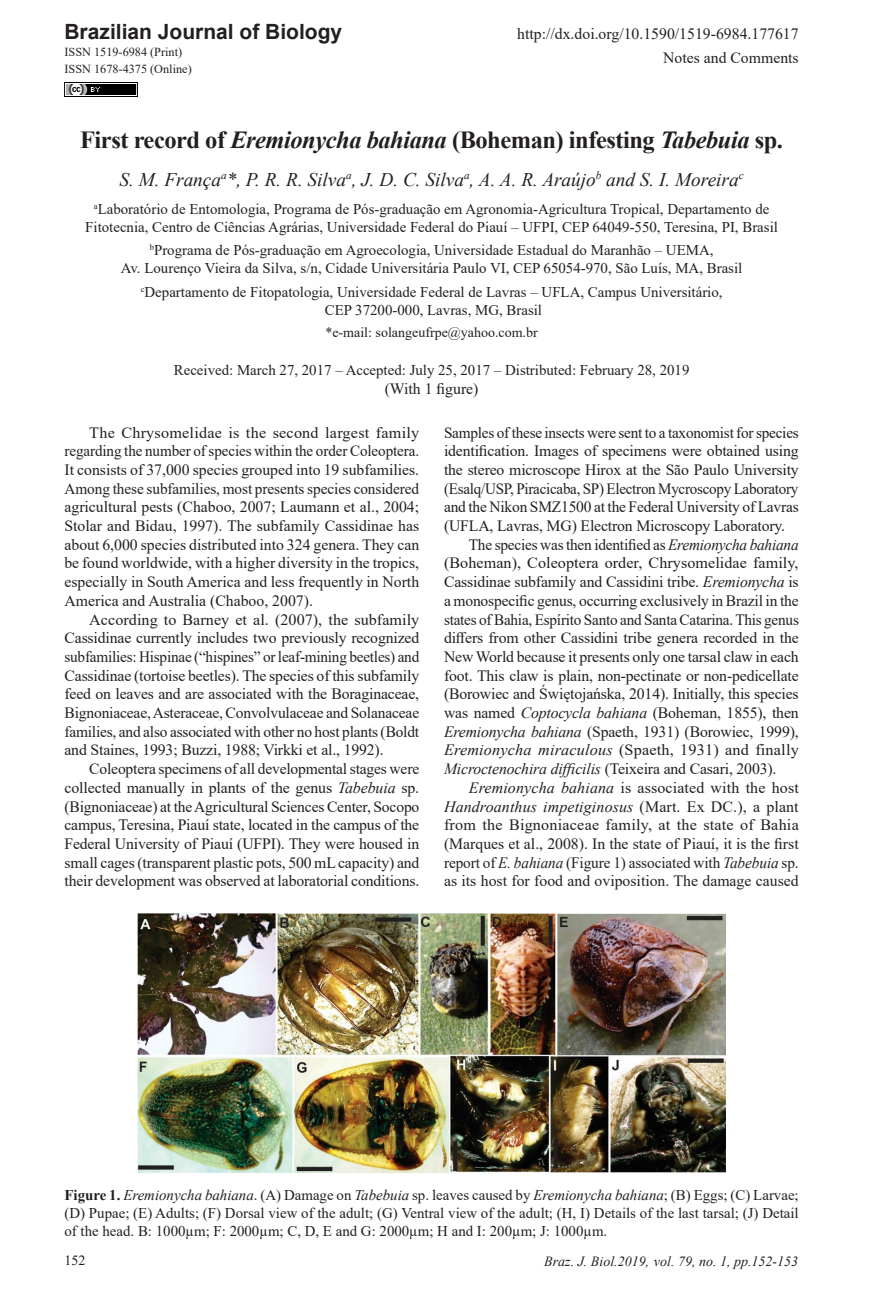
<style>
.page{position:relative;width:893px;height:1315px;background:#fff}
.page>*{position:absolute;margin:0;border:0;box-sizing:border-box;transform-origin:0 0}
.ArticleTitle{font:700 24.5px "Times New Roman";letter-spacing:-.02em;color:#231f20}
.t1{font:700 21px "Arial";color:#231f20}
.Authors{font:italic 19.25px "Times New Roman";color:#231f20}
.Paragraph{font:15.75px/18.7px "Times New Roman";letter-spacing:-.01em;color:#231f20;text-align:justify}
.fnArticleOther{font:15.75px "Times New Roman";color:#231f20}
.Affiliations{font:14.88px/18.2px "Times New Roman";color:#231f20;text-align:center}
.FigureCaption{font:14.88px/17.8px "Times New Roman";color:#231f20;text-align:justify}
.History{font:14.88px "Times New Roman";color:#231f20}
.t2{font:italic 14px "Times New Roman";color:#231f20}
.Correspondence{font:14px "Times New Roman";color:#231f20}
.t3{font:12.25px/17.2px "Times New Roman";color:#231f20}
.s1{font-style:italic}
.s2{font-weight:700}
</style>
<div class="page">
<img style="left:64px;top:83px;width:73px;height:14px">
<img style="left:138px;top:913px;width:587px;height:260px">
<h2 class="t1" style="left:64px;top:16px;width:279px">Brazilian Journal of Biology</h2>
<p class="t3" style="left:64px;top:43px;width:129px">ISSN 1519-6984 (Print)<br>ISSN 1678-4375 (Online)</p>
<p class="Paragraph" style="left:517px;top:22px;width:283px;line-height:24.2px;text-align:right">http://dx.doi.org/10.1590/1519-6984.177617<br>Notes and Comments</p>
<p class="ArticleTitle" style="left:80px;top:122px;width:704px">First record of <span class="s1">Eremionycha bahiana</span> (Boheman) infesting <span class="s1">Tabebuia</span> sp.</p>
<p class="Authors" style="left:120px;top:166px;width:626px">S. M. França<sup>a</sup>*, P. R. R. Silva<sup>a</sup>, J. D. C. Silva<sup>a</sup>, A. A. R. Araújo<sup>b</sup> and S. I. Moreira<sup>c</sup></p>
<p class="Affiliations" style="left:85px;top:199px;width:694px"><sup>a</sup>Laboratório de Entomologia, Programa de Pós-graduação em Agronomia-Agricultura Tropical, Departamento de<br>Fitotecnia, Centro de Ciências Agrárias, Universidade Federal do Piauí – UFPI, CEP 64049-550, Teresina, PI, Brasil</p>
<p class="Affiliations" style="left:121px;top:241px;width:623px"><sup>b</sup>Programa de Pós-graduação em Agroecologia, Universidade Estadual do Maranhão – UEMA,<br>Av. Lourenço Vieira da Silva, s/n, Cidade Universitária Paulo VI, CEP 65054-970, São Luís, MA, Brasil</p>
<p class="Affiliations" style="left:141px;top:282px;width:583px"><sup>c</sup>Departamento de Fitopatologia, Universidade Federal de Lavras – UFLA, Campus Universitário,<br>CEP 37200-000, Lavras, MG, Brasil</p>
<p class="Correspondence" style="left:325px;top:322px;width:214px">*e-mail: solangeufrpe@yahoo.com.br</p>
<p class="History" style="left:174px;top:359px;width:517px">Received: March 27, 2017 – Accepted: July 25, 2017 – Distributed: February 28, 2019</p>
<p class="fnArticleOther" style="left:385px;top:378px;width:95px">(With 1 figure)</p>
<p class="Paragraph" style="left:64px;top:422px;width:356px;text-indent:25px">The Chrysomelidae is the second largest family regarding the number of species within the order Coleoptera.<br>It consists of 37,000 species grouped into 19 subfamilies.<br>Among these subfamilies, most presents species considered agricultural pests (Chaboo, 2007; Laumann et al., 2004; Stolar and Bidau, 1997). The subfamily Cassidinae has about 6,000 species distributed into 324 genera. They can be found worldwide, with a higher diversity in the tropics, especially in South America and less frequently in North America and Australia (Chaboo, 2007).</p>
<p class="Paragraph" style="left:64px;top:609px;width:356px;text-indent:25px">According to Barney et al. (2007), the subfamily Cassidinae currently includes two previously recognized subfamilies: Hispinae (“hispines” or leaf-mining beetles) and Cassidinae (tortoise beetles). The species of this subfamily feed on leaves and are associated with the Boraginaceae, Bignoniaceae, Asteraceae, Convolvulaceae and Solanaceae families, and also associated with other no host plants (Boldt and Staines, 1993; Buzzi, 1988; Virkki et al., 1992).</p>
<p class="Paragraph" style="left:64px;top:759px;width:356px;text-indent:25px">Coleoptera specimens of all developmental stages were collected manually in plants of the genus <span class="s1">Tabebuia</span> sp. (Bignoniaceae) at the Agricultural Sciences Center, Socopo campus, Teresina, Piauí state, located in the campus of the Federal University of Piauí (UFPI). They were housed in small cages (transparent plastic pots, 500 mL capacity) and their development was observed at laboratorial conditions.</p>
<p class="Paragraph" style="left:444px;top:422px;width:356px">Samples of these insects were sent to a taxonomist for species identification. Images of specimens were obtained using the stereo microscope Hirox at the São Paulo University (Esalq/USP, Piracicaba, SP) Electron Mycroscopy Laboratory and the Nikon SMZ1500 at the Federal University of Lavras (UFLA, Lavras, MG) Electron Microscopy Laboratory.</p>
<p class="Paragraph" style="left:444px;top:534px;width:356px;text-indent:25px">The species was then identified as <span class="s1">Eremionycha bahiana </span>(Boheman), Coleoptera order, Chrysomelidae family, Cassidinae subfamily and Cassidini tribe. <span class="s1">Eremionycha</span> is a monospecific genus, occurring exclusively in Brazil in the states of Bahia, Espírito Santo and Santa Catarina. This genus differs from other Cassidini tribe genera recorded in the New World because it presents only one tarsal claw in each foot. This claw is plain, non-pectinate or non‑pedicellate (Borowiec and Świętojańska, 2014). Initially, this species was named <span class="s1">Coptocycla bahiana</span> (Boheman, 1855), then <span class="s1">Eremionycha bahiana</span> (Spaeth, 1931) (Borowiec, 1999), <span class="s1">Eremionycha miraculous</span> (Spaeth, 1931) and finally <span class="s1">Microctenochira difficilis</span> (Teixeira and Casari, 2003).</p>
<p class="Paragraph" style="left:444px;top:777px;width:356px;text-indent:25px"><span class="s1">Eremionycha bahiana</span> is associated with the host <span class="s1">Handroanthus impetiginosus</span> (Mart. Ex DC.), a plant from the Bignoniaceae family, at the state of Bahia (Marques et al., 2008). In the state of Piauí, it is the first report of <span class="s1">E. bahiana</span> (Figure 1) associated with <span class="s1">Tabebuia</span> sp. as its host for food and oviposition. The damage caused</p>
<p class="FigureCaption" style="left:64px;top:1185px;width:736px"><span class="s2">Figure 1.</span> <span class="s1">Eremionycha bahiana</span>. (A) Damage on <span class="s1">Tabebuia</span> sp. leaves caused by <span class="s1">Eremionycha bahiana</span>; (B) Eggs; (C) Larvae; (D) Pupae; (E) Adults; (F) Dorsal view of the adult; (G) Ventral view of the adult; (H, I) Details of the last tarsal; (J) Detail of the head. B: 1000µm; F: 2000µm; C, D, E and G: 2000µm; H and I: 200µm; J: 1000µm.</p>
<p class="t2" style="left:544px;top:1251px;width:255px">Braz. J. Biol.2019, vol. 79, no. 1, pp.152-153</p>
</div>
